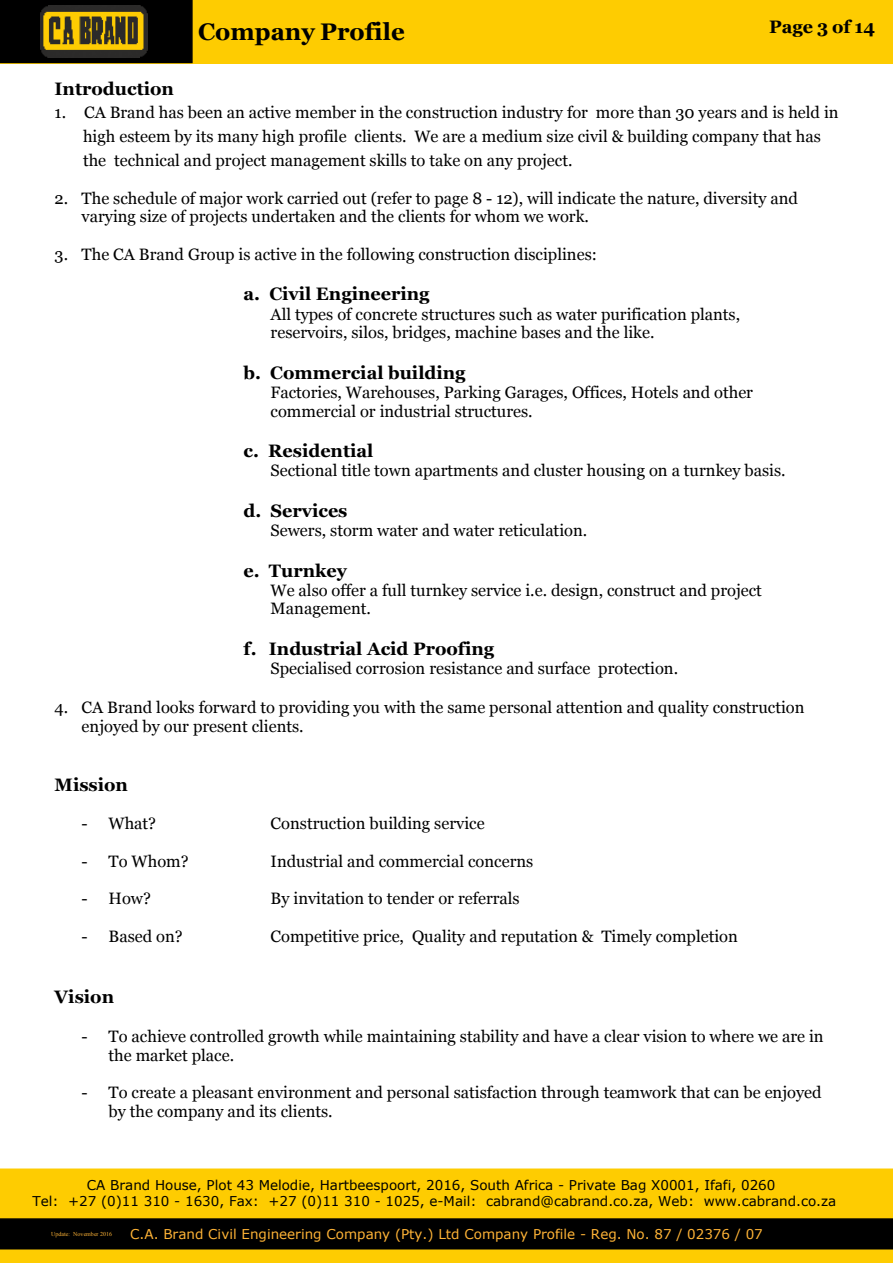
<style>
.page{position:relative;width:893px;height:1263px;background:#fff}
.page>*{position:absolute;margin:0;border:0;box-sizing:border-box;transform-origin:0 0}
.t1{font:700 24px "Georgia";color:#000}
.t2{font:700 18px "Georgia";color:#000}
.t3{font:16.5px/18.8px "Georgia";color:#000}
.t4{font:13.5px/16.4px "Verdana";color:#000;text-align:center}
.t5{font:13.5px "Verdana";color:#feb336}
.t6{font:6px "Times New Roman";color:#feb336}
</style>
<div class="page">
<div style="left:0;top:0;width:893px;height:64px;background:#fecc01"></div>
<div style="left:0;top:1168px;width:893px;height:95px;background:#fecc01"></div>
<div style="left:0;top:1218px;width:893px;height:31px;background:#000"></div>
<div style="left:0;top:0;width:193px;height:63px;background:#000"></div>
<img style="left:40px;top:6px;width:108px;height:51px">
<h1 class="t1" style="left:198px;top:22px;width:208px">Company Profile</h1>
<p class="t2" style="left:769px;top:19px;width:107px">Page 3 of 14</p>
<p class="t2" style="left:55px;top:81px;width:121px">Introduction</p>
<p class="t3" style="left:83px;top:102px;width:757px;line-height:23.9px;text-indent:-28px">1. CA Brand has been an active member in the construction industry for more than 30 years and is held in high esteem by its many high profile clients. We are a medium size civil &amp; building company that has the technical and project management skills to take on any project.</p>
<p class="t3" style="left:82px;top:190px;width:718px;text-indent:-27px">2. The schedule of major work carried out (refer to page 8 - 12), will indicate the nature, diversity and varying size of projects undertaken and the clients for whom we work.</p>
<p class="t3" style="left:55px;top:246px;width:544px">3. The CA Brand Group is active in the following construction disciplines:</p>
<p class="t2" style="left:244px;top:287px;width:188px">a. Civil Engineering</p>
<p class="t3" style="left:271px;top:306px;width:471px">All types of concrete structures such as water purification plants, reservoirs, silos, bridges, machine bases and the like.</p>
<p class="t2" style="left:244px;top:365px;width:224px">b. Commercial building</p>
<p class="t3" style="left:271px;top:384px;width:484px">Factories, Warehouses, Parking Garages, Offices, Hotels and other commercial or industrial structures.</p>
<p class="t2" style="left:244px;top:444px;width:131px">c. Residential</p>
<p class="t3" style="left:271px;top:462px;width:517px">Sectional title town apartments and cluster housing on a turnkey basis.</p>
<p class="t2" style="left:244px;top:503px;width:105px">d. Services</p>
<p class="t3" style="left:271px;top:522px;width:318px">Sewers, storm water and water reticulation.</p>
<p class="t2" style="left:244px;top:563px;width:105px">e. Turnkey</p>
<p class="t3" style="left:271px;top:582px;width:493px">We also offer a full turnkey service i.e. design, construct and project<br>Management.</p>
<p class="t2" style="left:244px;top:641px;width:252px">f. Industrial Acid Proofing</p>
<p class="t3" style="left:271px;top:660px;width:409px">Specialised corrosion resistance and surface protection.</p>
<p class="t3" style="left:82px;top:699px;width:724px;text-indent:-27px">4. CA Brand looks forward to providing you with the same personal attention and quality construction enjoyed by our present clients.</p>
<p class="t2" style="left:55px;top:778px;width:75px">Mission</p>
<p class="t3" style="left:82px;top:815px;width:76px">- What?</p>
<p class="t3" style="left:271px;top:815px;width:216px">Construction building service</p>
<p class="t3" style="left:82px;top:853px;width:109px">- To Whom?</p>
<p class="t3" style="left:271px;top:853px;width:264px">Industrial and commercial concerns</p>
<p class="t3" style="left:82px;top:890px;width:71px">- How?</p>
<p class="t3" style="left:271px;top:890px;width:251px">By invitation to tender or referrals</p>
<p class="t3" style="left:82px;top:928px;width:103px">- Based on?</p>
<p class="t3" style="left:271px;top:928px;width:469px">Competitive price, Quality and reputation &amp; Timely completion</p>
<p class="t2" style="left:55px;top:989px;width:61px">Vision</p>
<p class="t3" style="left:109px;top:1028px;width:717px;text-indent:-27px">- To achieve controlled growth while maintaining stability and have a clear vision to where we are in the market place.</p>
<p class="t3" style="left:109px;top:1084px;width:715px;text-indent:-27px">- To create a pleasant environment and personal satisfaction through teamwork that can be enjoyed by the company and its clients.</p>
<p class="t4" style="left:32px;top:1178px;width:805px">CA Brand House, Plot 43 Melodie, Hartbeespoort, 2016, South Africa - Private Bag X0001, Ifafi, 0260<br>Tel: +27 (0)11 310 - 1630, Fax: +27 (0)11 310 - 1025, e-Mail: cabrand@cabrand.co.za, Web: www.cabrand.co.za</p>
<p class="t6" style="left:51px;top:1232px;width:62px">Update: November 2016</p>
<p class="t5" style="left:130px;top:1228px;width:634px">C.A. Brand Civil Engineering Company (Pty.) Ltd Company Profile - Reg. No. 87 / 02376 / 07</p>
</div>
